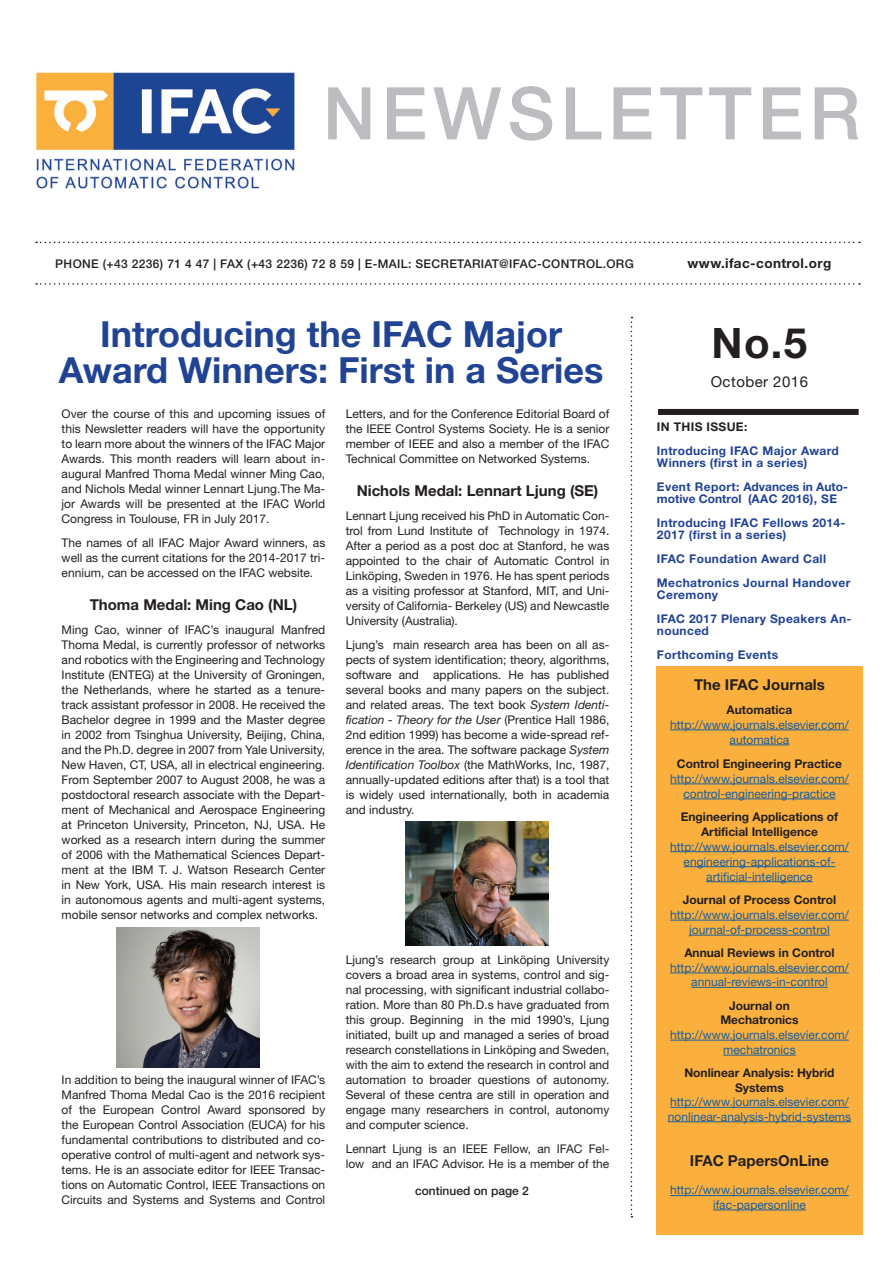
<style>
.page{position:relative;width:893px;height:1263px;background:#fff}
.page>*{position:absolute;margin:0;border:0;box-sizing:border-box;transform-origin:0 0}
.t1{font:700 42px "Helvetica Neue";color:#231f20}
.t2{font:700 36px/36px "Helvetica Neue";color:#214394;text-align:center}
.t3{font:700 15px "Helvetica Neue";color:#231f20}
.t4{font:15px "Helvetica Neue";letter-spacing:.03em;color:#231f20}
.t5{font:700 13.5px "Helvetica Neue";letter-spacing:.03em;color:#231f20}
.t6{font:12px/15px "Helvetica Neue";color:#231f20;text-align:justify}
.t7{font:12px/15px "Helvetica Neue";color:#175d9e;text-align:center}
.t8{font:700 12px/24px "Helvetica Neue";letter-spacing:.03em;color:#214394}
.t9{font:700 12px/14.4px "Helvetica Neue";color:#231f20;text-align:center}
.t10{font:500 12px "Helvetica Neue";letter-spacing:.03em;color:#231f20}
.t11{font:700 12px/12px "Helvetica Neue";color:#214394}
.t12{font:500 12px "Helvetica Neue";color:#231f20}
.t13{font:700 12px "Helvetica Neue";letter-spacing:.03em;color:#231f20}
.s1{font-style:italic}
</style>
<div class="page">
<svg style="left:328px;top:86px;width:531px;height:55px"></svg>
<svg style="left:36px;top:242px;width:824px;height:1px"></svg>
<svg style="left:631px;top:317px;width:1px;height:900px"></svg>
<svg style="left:36px;top:283px;width:824px;height:2px"></svg>
<div style="left:658px;top:409px;width:201px;height:6px;background:#231f20"></div>
<img style="left:36px;top:72px;width:259px;height:117px">
<div style="left:656px;top:666px;width:207px;height:569px;background:#fbb03e"></div>
<hr style="left:670px;top:730px;width:179px;height:1px;background:#175d9e">
<hr style="left:730px;top:745px;width:59px;height:1px;background:#175d9e">
<hr style="left:670px;top:784px;width:179px;height:1px;background:#175d9e">
<hr style="left:683px;top:799px;width:153px;height:1px;background:#175d9e">
<hr style="left:670px;top:851px;width:179px;height:1px;background:#175d9e">
<hr style="left:684px;top:866px;width:151px;height:1px;background:#175d9e">
<hr style="left:706px;top:881px;width:107px;height:1px;background:#175d9e">
<hr style="left:670px;top:920px;width:179px;height:1px;background:#175d9e">
<hr style="left:689px;top:935px;width:141px;height:1px;background:#175d9e">
<hr style="left:670px;top:973px;width:179px;height:1px;background:#175d9e">
<hr style="left:691px;top:987px;width:137px;height:1px;background:#175d9e">
<hr style="left:670px;top:1040px;width:179px;height:1px;background:#175d9e">
<hr style="left:723px;top:1055px;width:73px;height:1px;background:#175d9e">
<hr style="left:670px;top:1107px;width:179px;height:1px;background:#175d9e">
<hr style="left:668px;top:1121px;width:183px;height:1px;background:#175d9e">
<hr style="left:670px;top:1195px;width:179px;height:1px;background:#175d9e">
<hr style="left:713px;top:1210px;width:93px;height:1px;background:#175d9e">
<img style="left:116px;top:927px;width:143px;height:141px">
<img style="left:405px;top:821px;width:144px;height:125px">
<p class="t10" style="left:55px;top:256px;width:580px">PHONE (+43 2236) 71 4 47 | FAX (+43 2236) 72 8 59 | E-MAIL: SECRETARIAT@IFAC-CONTROL.ORG</p>
<p class="t5" style="left:688px;top:255px;width:145px">www.ifac-control.org</p>
<h2 class="t2" style="left:59px;top:315px;width:546px">Introducing the IFAC Major<br>Award Winners: First in a Series</h2>
<p class="t6" style="left:62px;top:406px;width:265px">Over the course of this and upcoming issues of this Newsletter readers will have the opportunity to learn more about the winners of the IFAC Major Awards. This month readers will learn about in&shy;augural Manfred Thoma Medal winner Ming Cao, and Nichols Medal winner Lennart Ljung.The Ma&shy;jor Awards will be presented at the IFAC World Congress in Toulouse, FR in July 2017.</p>
<p class="t6" style="left:62px;top:535px;width:265px">The names of all IFAC Major Award winners, as well as the current citations for the 2014-2017 tri&shy;ennium, can be accessed on the IFAC website.</p>
<p class="t3" style="left:90px;top:596px;width:209px">Thoma Medal: Ming Cao (NL)</p>
<p class="t6" style="left:62px;top:622px;width:265px">Ming Cao, winner of IFAC’s inaugural Manfred Thoma Medal, is currently professor of networks and robotics with the Engineering and Technology Institute (ENTEG) at the University of Groningen, the Netherlands, where he started as a tenure&shy;track assistant professor in 2008. He received the Bachelor degree in 1999 and the Master degree in 2002 from Tsinghua University, Beijing, China, and the Ph.D. degree in 2007 from Yale University, New Haven, CT, USA, all in electrical engineering.<br>From September 2007 to August 2008, he was a postdoctoral research associate with the Depart&shy;ment of Mechanical and Aerospace Engineering at Princeton University, Princeton, NJ, USA. He worked as a research intern during the summer of 2006 with the Mathematical Sciences Depart&shy;ment at the IBM T. J. Watson Research Center in New York, USA. His main research interest is in autonomous agents and multi-agent systems, mobile sensor networks and complex networks.</p>
<p class="t6" style="left:346px;top:406px;width:265px">Letters, and for the Conference Editorial Board of the IEEE Control Systems Society. He is a senior member of IEEE and also a member of the IFAC Technical Committee on Networked Systems.</p>
<p class="t3" style="left:357px;top:482px;width:243px">Nichols Medal: Lennart Ljung (SE)</p>
<p class="t6" style="left:346px;top:508px;width:265px">Lennart Ljung received his PhD in Automatic Con&shy;trol from Lund Institute of Technology in 1974.<br>After a period as a post doc at Stanford, he was appointed to the chair of Automatic Control in Linköping, Sweden in 1976. He has spent periods as a visiting professor at Stanford, MIT, and Uni&shy;versity of California- Berkeley (US) and Newcastle University (Australia).</p>
<p class="t6" style="left:346px;top:637px;width:265px">Ljung’s main research area has been on all as&shy;pects of system identification; theory, algorithms, software and applications. He has published several books and many papers on the subject. and related areas. The text book <span class="s1">System Identi&shy;fication - Theory for the User</span> (Prentice Hall 1986, 2nd edition 1999) has become a wide-spread ref&shy;erence in the area. The software package <span class="s1">System Identification Toolbox</span> (the MathWorks, Inc, 1987, annually-updated editions after that) is a tool that is widely used internationally, both in academia and industry.</p>
<p class="t6" style="left:62px;top:1072px;width:265px">In addition to being the inaugural winner of IFAC’s Manfred Thoma Medal Cao is the 2016 recipient of the European Control Award sponsored by the European Control Association (EUCA) for his fundamental contributions to distributed and co&shy;operative control of multi-agent and network sys&shy;tems. He is an associate editor for IEEE Transac&shy;tions on Automatic Control, IEEE Transactions on Circuits and Systems and Systems and Control</p>
<p class="t6" style="left:346px;top:952px;width:265px">Ljung’s research group at Linköping University covers a broad area in systems, control and sig&shy;nal processing, with significant industrial collabo&shy;ration. More than 80 Ph.D.s have graduated from this group. Beginning in the mid 1990’s, Ljung initiated, built up and managed a series of broad research constellations in Linköping and Sweden, with the aim to extend the research in control and automation to broader questions of autonomy.<br>Several of these centra are still in operation and engage many researchers in control, autonomy and computer science.</p>
<p class="t6" style="left:346px;top:1141px;width:265px">Lennart Ljung is an IEEE Fellow, an IFAC Fel&shy;low and an IFAC Advisor. He is a member of the</p>
<p class="t12" style="left:415px;top:1183px;width:115px">continued on page 2</p>
<h1 class="t1" style="left:712px;top:317px;width:97px">No.5</h1>
<p class="t4" style="left:711px;top:372px;width:99px">October 2016</p>
<p class="t13" style="left:657px;top:419px;width:92px">IN THIS ISSUE:</p>
<p class="t8" style="left:657px;top:444px;width:183px;line-height:12px">Introducing IFAC Major Award<br>Winners (first in a series)</p>
<p class="t11" style="left:657px;top:480px;width:193px">Event Report: Advances in Auto&shy;motive Control (AAC 2016), SE</p>
<p class="t8" style="left:657px;top:516px;width:190px;line-height:12px">Introducing IFAC Fellows 2014-<br>2017 (first in a series)</p>
<p class="t8" style="left:657px;top:546px;width:195px">IFAC Foundation Award Call<br>Mechatronics Journal Handover</p>
<p class="t8" style="left:657px;top:582px;width:196px">Ceremony<br>IFAC 2017 Plenary Speakers An-</p>
<p class="t8" style="left:657px;top:618px;width:123px">nounced<br>Forthcoming Events</p>
<p class="t3" style="left:694px;top:676px;width:132px">The IFAC Journals</p>
<p class="t9" style="left:727px;top:702px;width:67px">Automatica</p>
<p class="t7" style="left:670px;top:717px;width:180px">http://www.journals.elsevier.com/ automatica</p>
<p class="t9" style="left:677px;top:756px;width:167px">Control Engineering Practice</p>
<p class="t7" style="left:670px;top:771px;width:180px">http://www.journals.elsevier.com/ control-engineering-practice</p>
<p class="t9" style="left:681px;top:809px;width:159px">Engineering Applications of<br>Artificial Intelligence</p>
<p class="t7" style="left:670px;top:838px;width:180px">http://www.journals.elsevier.com/ engineering-applications-of&shy;artificial-intelligence</p>
<p class="t9" style="left:683px;top:892px;width:155px">Journal of Process Control</p>
<p class="t7" style="left:670px;top:907px;width:180px">http://www.journals.elsevier.com/ journal-of-process-control</p>
<p class="t9" style="left:684px;top:945px;width:152px">Annual Reviews in Control</p>
<p class="t7" style="left:670px;top:960px;width:180px;line-height:14.4px">http://www.journals.elsevier.com/ annual-reviews-in-control</p>
<p class="t9" style="left:720px;top:998px;width:80px">Journal on<br>Mechatronics</p>
<p class="t7" style="left:670px;top:1027px;width:180px">http://www.journals.elsevier.com/ mechatronics</p>
<p class="t9" style="left:684px;top:1065px;width:152px">Nonlinear Analysis: Hybrid<br>Systems</p>
<p class="t7" style="left:668px;top:1094px;width:185px;line-height:14.4px;text-align:left">http://www.journals.elsevier.com/ nonlinear-analysis-hybrid-systems</p>
<p class="t3" style="left:690px;top:1151px;width:141px">IFAC PapersOnLine</p>
<p class="t7" style="left:670px;top:1183px;width:180px;line-height:14.4px">http://www.journals.elsevier.com/ ifac-papersonline</p>
</div>
